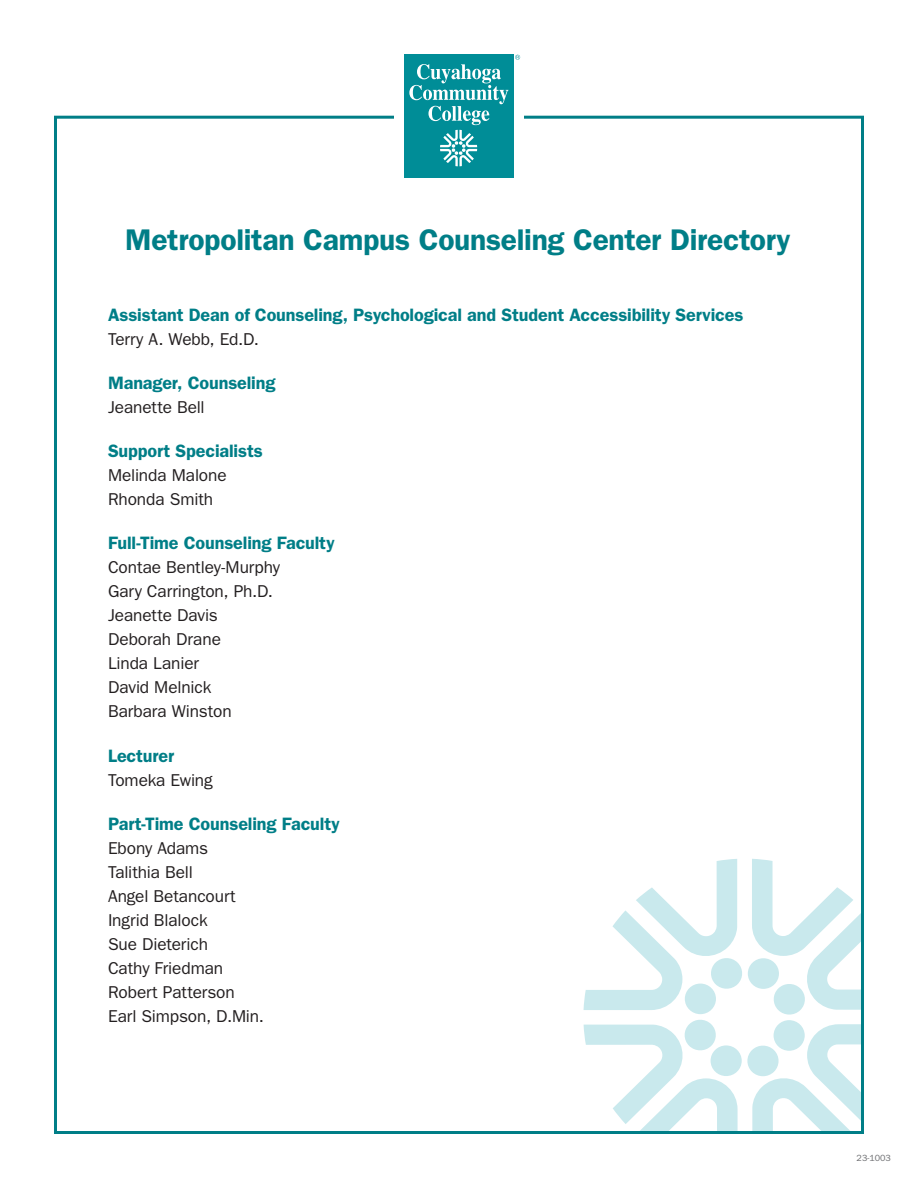
<style>
.page{position:relative;width:918px;height:1188px;background:#fff}
.page>*{position:absolute;margin:0;border:0;box-sizing:border-box;transform-origin:0 0}
.Title_H1{font:600 30px "ITC Franklin Gothic Std";letter-spacing:-.01em;color:#007e87}
.Subtitle_H2{font:600 18px "ITC Franklin Gothic Std";letter-spacing:-.01em;color:#007e87}
.Counselor_Name{font:17.25px "ITC Franklin Gothic Std";letter-spacing:-.005em;color:#231f20}
.t1{font:9px "ITC Franklin Gothic Std";color:#6c6d70}
</style>
<div class="page">
<div style="left:748px;top:958px;width:31px;height:31px;background:#c9e9ed;border-radius:50%"></div>
<div style="left:685px;top:984px;width:31px;height:30px;background:#c9e9ed;border-radius:50%"></div>
<svg style="left:584px;top:859px;width:158px;height:151px"></svg>
<div style="left:711px;top:1045px;width:31px;height:31px;background:#c9e9ed;border-radius:50%"></div>
<svg style="left:584px;top:1019px;width:154px;height:111px"></svg>
<div style="left:774px;top:1020px;width:31px;height:31px;background:#c9e9ed;border-radius:50%"></div>
<svg style="left:747px;top:1024px;width:113px;height:106px"></svg>
<svg style="left:752px;top:859px;width:108px;height:156px"></svg>
<div style="left:404px;top:54px;width:109px;height:123px;background:#008d97"></div>
<svg style="left:409px;top:64px;width:99px;height:102px"></svg>
<svg style="left:515px;top:55px;width:5px;height:5px"></svg>
<h1 class="Title_H1" style="left:125px;top:222px;width:667px">Metropolitan Campus Counseling Center Directory</h1>
<h2 class="Subtitle_H2" style="left:108px;top:304px;width:637px">Assistant Dean of Counseling, Psychological and Student Accessibility Services</h2>
<p class="Counselor_Name" style="left:108px;top:329px;width:153px">Terry A. Webb, Ed.D.</p>
<h2 class="Subtitle_H2" style="left:108px;top:372px;width:169px">Manager, Counseling</h2>
<p class="Counselor_Name" style="left:108px;top:398px;width:98px">Jeanette Bell</p>
<h2 class="Subtitle_H2" style="left:108px;top:441px;width:156px">Support Specialists</h2>
<p class="Counselor_Name" style="left:108px;top:466px;width:120px">Melinda Malone</p>
<p class="Counselor_Name" style="left:108px;top:490px;width:107px">Rhonda Smith</p>
<h2 class="Subtitle_H2" style="left:108px;top:533px;width:228px">Full-Time Counseling Faculty</h2>
<p class="Counselor_Name" style="left:108px;top:558px;width:174px">Contae Bentley-Murphy</p>
<p class="Counselor_Name" style="left:108px;top:582px;width:167px">Gary Carrington, Ph.D.</p>
<p class="Counselor_Name" style="left:108px;top:606px;width:111px">Jeanette Davis</p>
<p class="Counselor_Name" style="left:108px;top:630px;width:115px">Deborah Drane</p>
<p class="Counselor_Name" style="left:108px;top:654px;width:93px">Linda Lanier</p>
<p class="Counselor_Name" style="left:108px;top:678px;width:105px">David Melnick</p>
<p class="Counselor_Name" style="left:108px;top:702px;width:125px">Barbara Winston</p>
<h2 class="Subtitle_H2" style="left:108px;top:745px;width:68px">Lecturer</h2>
<p class="Counselor_Name" style="left:108px;top:770px;width:106px">Tomeka Ewing</p>
<h2 class="Subtitle_H2" style="left:108px;top:813px;width:233px">Part-Time Counseling Faculty</h2>
<p class="Counselor_Name" style="left:108px;top:838px;width:102px">Ebony Adams</p>
<p class="Counselor_Name" style="left:108px;top:862px;width:86px">Talithia Bell</p>
<p class="Counselor_Name" style="left:108px;top:886px;width:129px">Angel Betancourt</p>
<p class="Counselor_Name" style="left:108px;top:910px;width:101px">Ingrid Blalock</p>
<p class="Counselor_Name" style="left:108px;top:934px;width:102px">Sue Dieterich</p>
<p class="Counselor_Name" style="left:108px;top:958px;width:117px">Cathy Friedman</p>
<p class="Counselor_Name" style="left:108px;top:982px;width:128px">Robert Patterson</p>
<p class="Counselor_Name" style="left:108px;top:1006px;width:158px">Earl Simpson, D.Min.</p>
<p class="t1" style="left:857px;top:1153px;width:36px">23-1003</p>
</div>
